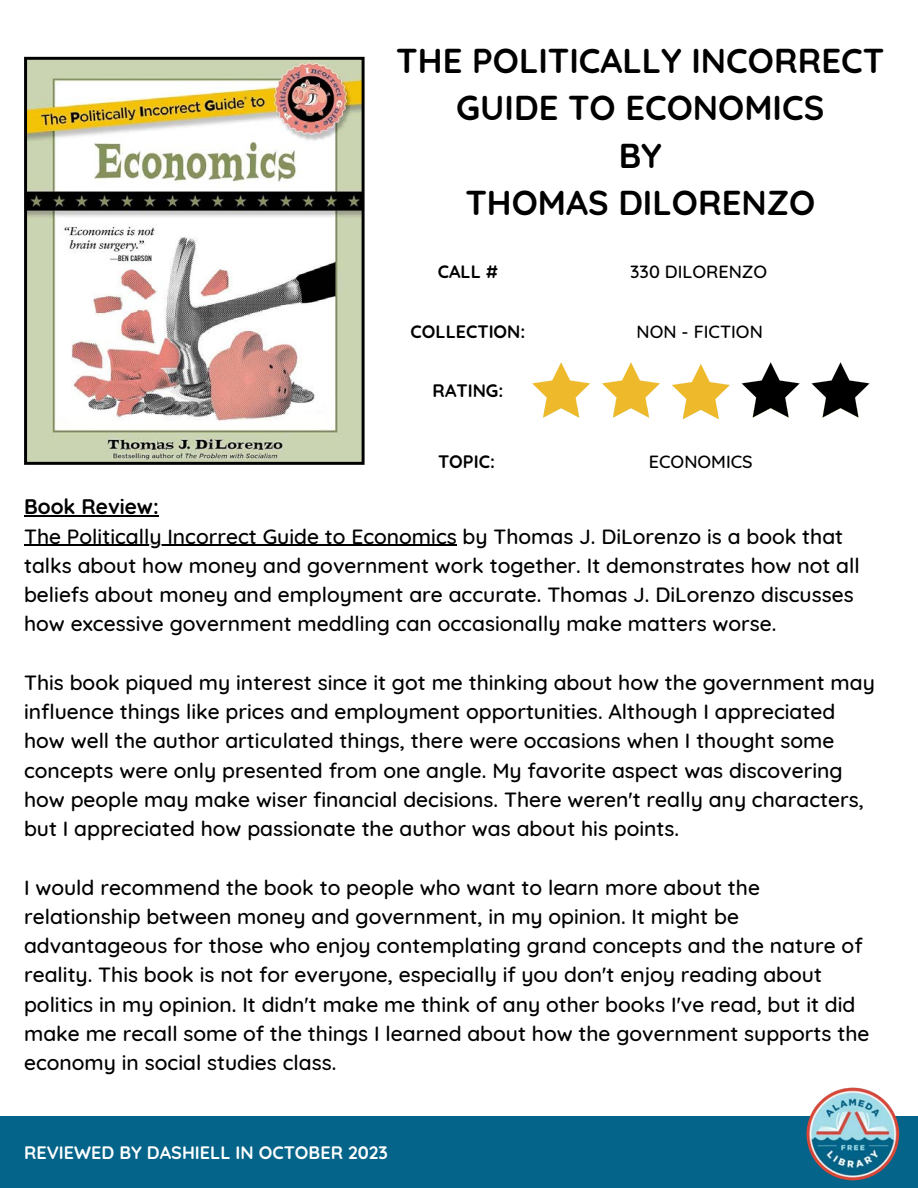
<style>
.page{position:relative;width:918px;height:1188px;background:#fff}
.page>*{position:absolute;margin:0;border:0;box-sizing:border-box;transform-origin:0 0}
.t1{font:700 34.5px/47.2px "Quicksand";color:#000;text-align:center}
.t2{font:500 21px/29.2px "Quicksand";color:#000}
.t3{font:700 21px "Quicksand";color:#000}
.t4{font:500 18px "Quicksand";color:#000}
.t5{font:700 18px "Quicksand";color:#fff}
.t6{font:700 18px "Quicksand";color:#000}
</style>
<div class="page">
<div style="left:0;top:1117px;width:918px;height:71px;background:#046489"></div>
<img style="left:806px;top:1087px;width:94px;height:94px">
<img style="left:532px;top:362px;width:58px;height:56px">
<img style="left:602px;top:362px;width:58px;height:56px">
<img style="left:672px;top:364px;width:58px;height:55px">
<img style="left:741px;top:362px;width:59px;height:56px">
<img style="left:811px;top:362px;width:59px;height:56px">
<img style="left:24px;top:57px;width:341px;height:408px">
<hr style="left:24px;top:515px;width:135px;height:2px;background:#000">
<hr style="left:24px;top:545px;width:433px;height:1px;background:#000">
<p class="t1" style="left:396px;top:36px;width:490px">THE POLITICALLY INCORRECT<br>GUIDE TO ECONOMICS</p>
<p class="t1" style="left:619px;top:131px;width:45px">BY</p>
<p class="t1" style="left:465px;top:178px;width:351px">THOMAS DILORENZO</p>
<p class="t6" style="left:438px;top:260px;width:62px">CALL #</p>
<p class="t4" style="left:630px;top:260px;width:138px">330 DILORENZO</p>
<p class="t6" style="left:411px;top:320px;width:116px">COLLECTION:</p>
<p class="t4" style="left:637px;top:320px;width:128px">NON - FICTION</p>
<p class="t6" style="left:433px;top:379px;width:72px">RATING:</p>
<p class="t6" style="left:438px;top:450px;width:58px">TOPIC:</p>
<p class="t4" style="left:649px;top:450px;width:105px">ECONOMICS</p>
<p class="t3" style="left:24px;top:493px;width:136px">Book Review:</p>
<p class="t2" style="left:24px;top:521px;width:837px">The Politically Incorrect Guide to Economics by Thomas J. DiLorenzo is a book that talks about how money and government work together. It demonstrates how not all beliefs about money and employment are accurate. Thomas J. DiLorenzo discusses how excessive government meddling can occasionally make matters worse.</p>
<p class="t2" style="left:24px;top:667px;width:852px">This book piqued my interest since it got me thinking about how the government may influence things like prices and employment opportunities. Although I appreciated how well the author articulated things, there were occasions when I thought some concepts were only presented from one angle. My favorite aspect was discovering how people may make wiser financial decisions. There weren't really any characters, but I appreciated how passionate the author was about his points.</p>
<p class="t2" style="left:24px;top:872px;width:847px">I would recommend the book to people who want to learn more about the relationship between money and government, in my opinion. It might be advantageous for those who enjoy contemplating grand concepts and the nature of reality. This book is not for everyone, especially if you don't enjoy reading about politics in my opinion. It didn't make me think of any other books I've read, but it did make me recall some of the things I learned about how the government supports the economy in social studies class.</p>
<p class="t5" style="left:24px;top:1141px;width:365px">REVIEWED BY DASHIELL IN OCTOBER 2023</p>
</div>
